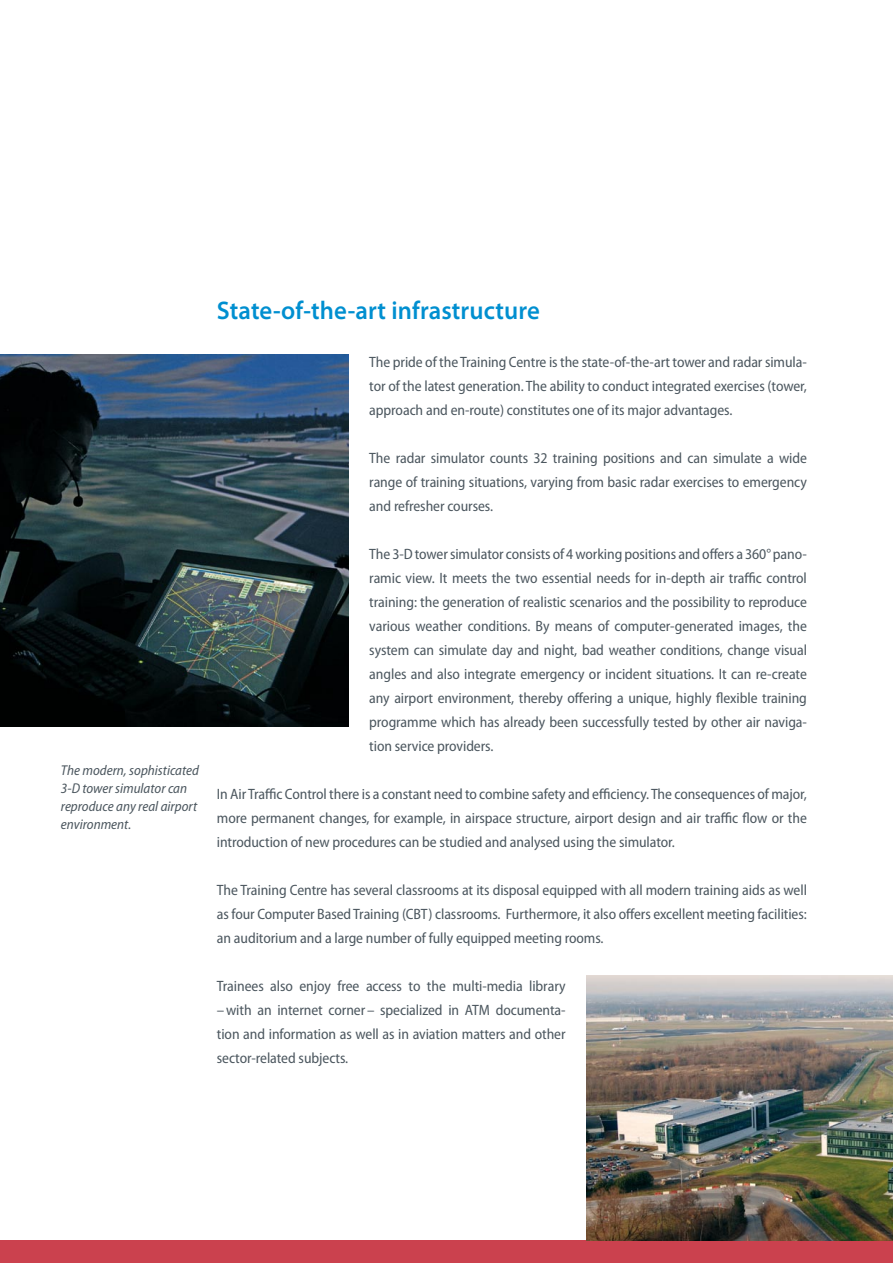
<style>
.page{position:relative;width:893px;height:1263px;background:#fff}
.page>*{position:absolute;margin:0;border:0;box-sizing:border-box;transform-origin:0 0}
.t1{font:600 semi-expanded 25.5px "Myriad Pro";letter-spacing:.005em;color:#008fd0;scale:.9 1}
.t2{font:semi-condensed 15px/24px "Myriad Pro";letter-spacing:-.005em;color:#4c575f;text-align:justify}
.t3{font:italic semi-condensed 14.25px/18px "Myriad Pro";color:#4c575f}
</style>
<div class="page">
<div style="left:0;top:1240px;width:893px;height:23px;background:#cb414e"></div>
<img style="left:0;top:355px;width:348px;height:372px">
<img style="left:587px;top:975px;width:306px;height:265px">
<p class="t3" style="left:61px;top:761px;width:140px">The modern, sophisticated<br>3-D tower simulator can reproduce any real airport environment.</p>
<h1 class="t1" style="left:217px;top:296px;width:360px">State-of-the-art infrastructure</h1>
<p class="t2" style="left:369px;top:350px;width:439px">The pride of the Training Centre is the state-of-the-art tower and radar simula&shy;tor of the latest generation. The ability to conduct integrated exercises (tower, approach and en-route) constitutes one of its major advantages.</p>
<p class="t2" style="left:369px;top:446px;width:439px">The radar simulator counts 32 training positions and can simulate a wide range of training situations, varying from basic radar exercises to emergency and refresher courses.</p>
<p class="t2" style="left:369px;top:542px;width:439px">The 3-D tower simulator consists of 4 working positions and offers a 360° pano&shy;ramic view. It meets the two essential needs for in-depth air traffic control training: the generation of realistic scenarios and the possibility to reproduce various weather conditions. By means of computer-generated images, the system can simulate day and night, bad weather conditions, change visual angles and also integrate emergency or incident situations. It can re-create any airport environment, thereby offering a unique, highly flexible training programme which has already been successfully tested by other air naviga&shy;tion service providers.</p>
<p class="t2" style="left:217px;top:782px;width:592px">In Air Traffic Control there is a constant need to combine safety and efficiency. The consequences of major, more permanent changes, for example, in airspace structure, airport design and air traffic flow or the introduction of new procedures can be studied and analysed using the simulator.</p>
<p class="t2" style="left:217px;top:878px;width:592px">The Training Centre has several classrooms at its disposal equipped with all modern training aids as well as four Computer Based Training (CBT) classrooms. Furthermore, it also offers excellent meeting facilities: an auditorium and a large number of fully equipped meeting rooms.</p>
<p class="t2" style="left:217px;top:974px;width:350px">Trainees also enjoy free access to the multi-media library –with an internet corner– specialized in ATM documenta&shy;tion and information as well as in aviation matters and other sector-related subjects.</p>
</div>
